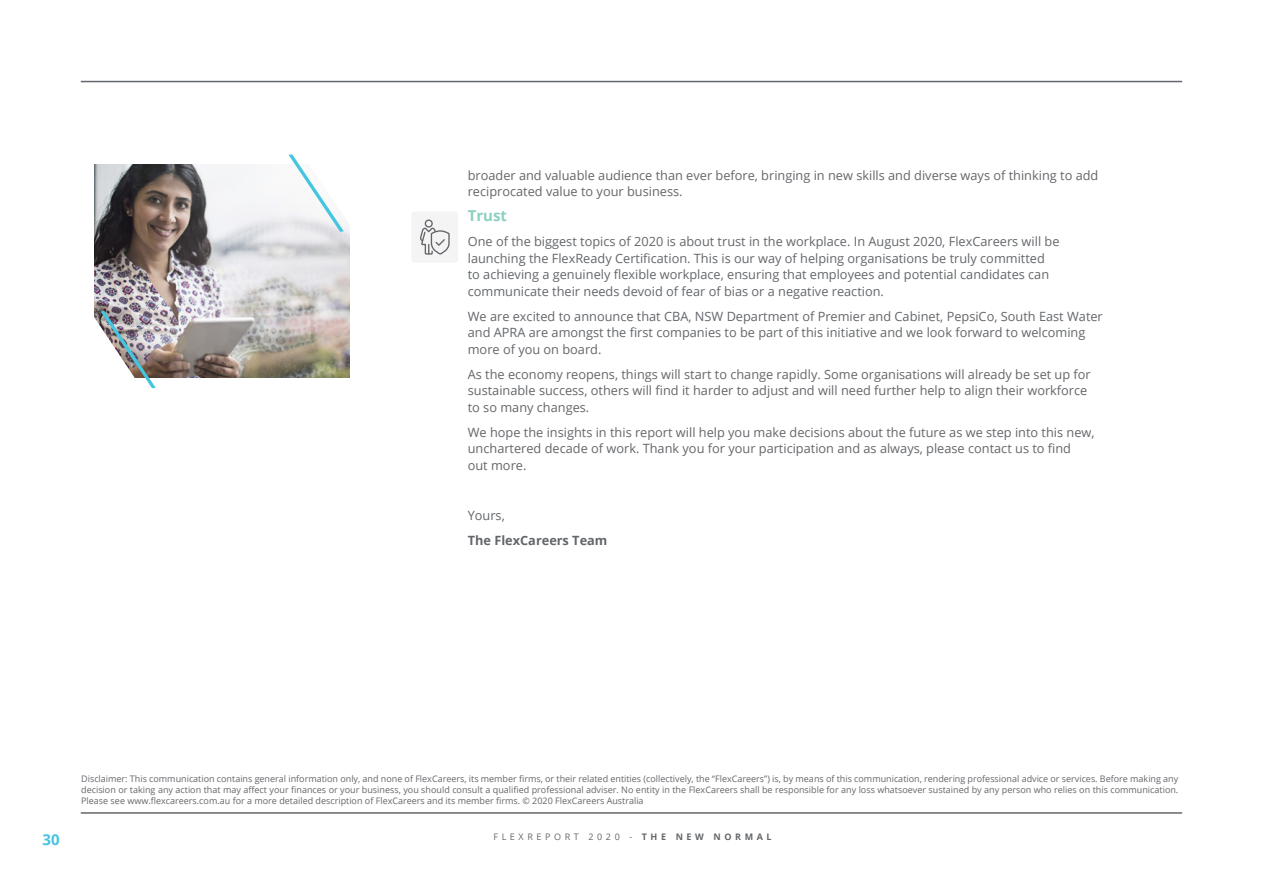
<style>
.page{position:relative;width:1263px;height:893px;background:#fff}
.page>*{position:absolute;margin:0;border:0;box-sizing:border-box;transform-origin:0 0}
.t1{font:700 15px "Open Sans";color:#8bd0c0}
.t2{font:700 15px "Open Sans";color:#45c4e0}
.t3{font:12.75px/16.5px "Open Sans";color:#63666a}
.t4{font:700 12.75px "Open Sans";color:#63666a}
.t5{font:9px/10.8px "Open Sans";color:#63666a;text-align:justify}
.t6{font:9px "Open Sans";letter-spacing:.4em;color:#63666a}
.s1{font-weight:700}
</style>
<div class="page">
<div style="left:411px;top:212px;width:47px;height:51px;background:#f4f4f4;border-radius:3px"></div>
<hr style="left:81px;top:81px;width:1101px;height:1px;background:#63666a">
<hr style="left:81px;top:812px;width:1101px;height:2px;background:#63666a">
<img style="left:95px;top:165px;width:255px;height:212px">
<svg style="left:420px;top:219px;width:30px;height:36px"></svg>
<img style="left:94px;top:311px;width:62px;height:77px">
<svg style="left:288px;top:154px;width:62px;height:78px"></svg>
<p class="t3" style="left:468px;top:167px;width:632px">broader and valuable audience than ever before, bringing in new skills and diverse ways of thinking to add reciprocated value to your business.</p>
<p class="t1" style="left:468px;top:205px;width:41px">Trust</p>
<p class="t3" style="left:468px;top:233px;width:593px">One of the biggest topics of 2020 is about trust in the workplace. In August 2020, FlexCareers will be launching the FlexReady Certification. This is our way of helping organisations be truly committed to achieving a genuinely flexible workplace, ensuring that employees and potential candidates can communicate their needs devoid of fear of bias or a negative reaction.</p>
<p class="t3" style="left:468px;top:308px;width:637px">We are excited to announce that CBA, NSW Department of Premier and Cabinet, PepsiCo, South East Water and APRA are amongst the first companies to be part of this initiative and we look forward to welcoming more of you on board.</p>
<p class="t3" style="left:468px;top:366px;width:624px">As the economy reopens, things will start to change rapidly. Some organisations will already be set up for sustainable success, others will find it harder to adjust and will need further help to align their workforce to so many changes.</p>
<p class="t3" style="left:468px;top:424px;width:628px">We hope the insights in this report will help you make decisions about the future as we step into this new, unchartered decade of work. Thank you for your participation and as always, please contact us to find<br>out more.</p>
<p class="t3" style="left:468px;top:507px;width:39px">Yours,</p>
<p class="t4" style="left:468px;top:531px;width:141px">The FlexCareers Team</p>
<p class="t2" style="left:43px;top:828px;width:19px">30</p>
<p class="t5" style="left:81px;top:773px;width:1099px">Disclaimer: This communication contains general information only, and none of FlexCareers, its member firms, or their related entities (collectively, the “FlexCareers”) is, by means of this communication, rendering professional advice or services. Before making any decision or taking any action that may affect your finances or your business, you should consult a qualified professional adviser. No entity in the FlexCareers shall be responsible for any loss whatsoever sustained by any person who relies on this communication.<br>Please see www.flexcareers.com.au for a more detailed description of FlexCareers and its member firms. © 2020 FlexCareers Australia</p>
<p class="t6" style="left:493px;top:830px;width:280px">FLEXREPORT 2020 - <span class="s1">THE NEW NORMAL</span></p>
</div>
